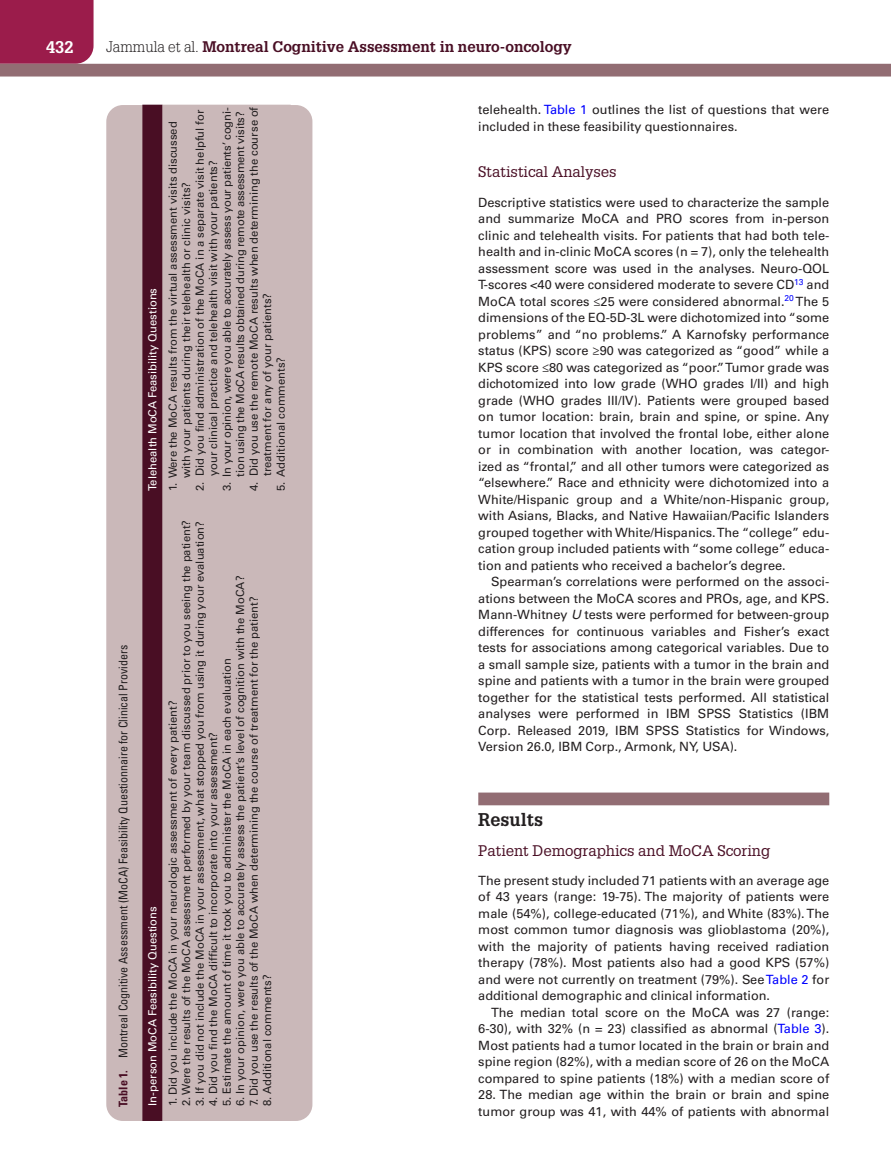
<style>
.page{position:relative;width:891px;height:1175px;background:#fff}
.page>*{position:absolute;margin:0;border:0;box-sizing:border-box;transform-origin:0 0}
.t1{font:700 18px "Glypha LT Std";color:#231f20}
.t2{font:700 16.5px "Glypha LT Std";color:#fff}
.t3{font:700 15px "Glypha LT Std";color:#490e24}
.t4{font:15px "Glypha LT Std";color:#490e24}
.t5{font:12.75px/16.5px "Univers LT Std";color:#231f20;text-align:justify}
.t6{font:condensed 12px "Univers LT Std";color:#231f20}
.t7{font:11.25px/13.5px "Univers LT Std";color:#231f20}
.t8{font:11.25px "Univers LT Std";color:#fff}
.s1{font-weight:300;color:#231f20}
.s2{font-weight:700;color:#490e24}
.s3{color:#00f}
.s4{font-style:italic}
</style>
<div class="page">
<div style="left:0;top:0;width:94px;height:64px;background:#9b1c4b"></div>
<div style="left:0;top:64px;width:891px;height:12px;background:#926d73"></div>
<div style="left:478px;top:792px;width:351px;height:13px;background:#926d73"></div>
<div style="left:106px;top:105px;width:206px;height:1015px;background:#cab8b9;border-radius:16px"></div>
<svg style="left:142px;top:105px;width:21px;height:1015px;background:#4f162b"></svg>
<p class="t2" style="left:46px;top:37px;width:29px">432</p>
<p class="t3" style="left:106px;top:37px;width:467px"><span class="s1">Jammula et al.</span> Montreal Cognitive Assessment in neuro-oncology</p>
<p class="t6" style="left:116px;top:1106px;width:463px;rotate:-90deg"><span class="s2">Table 1.</span> Montreal Cognitive Assessment (MoCA) Feasibility Questionnaire for Clinical Providers</p>
<p class="t8" style="left:146px;top:491px;width:205px;rotate:-90deg">Telehealth MoCA Feasibility Questions</p>
<p class="t7" style="left:193px;top:476px;width:368px;text-indent:-15px;rotate:-90deg">2. Did you find administration of the MoCA in a separate visit helpful for your clinical practice and telehealth visit with your patients?</p>
<p class="t7" style="left:220px;top:477px;width:371px;text-indent:-15px;rotate:-90deg">3. In your opinion, were you able to accurately assess your patients’ cogni&shy;tion using the MoCA results obtained during remote assessment visits?</p>
<p class="t7" style="left:247px;top:476px;width:371px;text-indent:-15px;rotate:-90deg">4. Did you use the remote MoCA results when determining the course of treatment for any of your patients?</p>
<p class="t7" style="left:166px;top:478px;width:358px;text-indent:-13px;rotate:-90deg">1. Were the MoCA results from the virtual assessment visits discussed with your patients during their telehealth or clinic visits?</p>
<p class="t7" style="left:274px;top:491px;width:136px;rotate:-90deg">5. Additional comments?</p>
<p class="t8" style="left:146px;top:1106px;width:201px;rotate:-90deg">In-person MoCA Feasibility Questions</p>
<p class="t7" style="left:180px;top:1106px;width:587px;rotate:-90deg">2. Were the results of the MoCA assessment performed by your team discussed prior to you seeing the patient?</p>
<p class="t7" style="left:193px;top:1106px;width:586px;rotate:-90deg">3. If you did not include the MoCA in your assessment, what stopped you from using it during your evaluation?</p>
<p class="t7" style="left:234px;top:1106px;width:531px;rotate:-90deg">6. In your opinion, were you able to accurately assess the patient’s level of cognition with the MoCA?</p>
<p class="t7" style="left:247px;top:1106px;width:511px;rotate:-90deg">7. Did you use the results of the MoCA when determining the course of treatment for the patient?</p>
<p class="t7" style="left:220px;top:1106px;width:449px;rotate:-90deg">5. Estimate the amount of time it took you to administer the MoCA in each evaluation</p>
<p class="t7" style="left:166px;top:1106px;width:407px;rotate:-90deg">1. Did you include the MoCA in your neurologic assessment of every patient?</p>
<p class="t7" style="left:207px;top:1106px;width:375px;rotate:-90deg">4. Did you find the MoCA difficult to incorporate into your assessment?</p>
<p class="t7" style="left:261px;top:1106px;width:133px;rotate:-90deg">8. Additional comments?</p>
<p class="t5" style="left:478px;top:102px;width:352px">telehealth. <span class="s3">Table 1</span> outlines the list of questions that were included in these feasibility questionnaires.</p>
<p class="t4" style="left:478px;top:163px;width:140px">Statistical Analyses</p>
<p class="t5" style="left:478px;top:194px;width:353px">Descriptive statistics were used to characterize the sample and summarize MoCA and PRO scores from in-person clinic and telehealth visits. For patients that had both tele&shy;health and in-clinic MoCA scores (n = 7), only the telehealth assessment score was used in the analyses. Neuro-QOL T-scores &lt;40 were considered moderate to severe CD<sup>13</sup> and MoCA total scores ≤25 were considered abnormal.<sup>20</sup> The 5 dimensions of the EQ-5D-3L were dichotomized into “some problems” and “no problems.” A Karnofsky performance status (KPS) score ≥90 was categorized as “good” while a KPS score ≤80 was categorized as “poor.” Tumor grade was dichotomized into low grade (WHO grades I/II) and high grade (WHO grades III/IV). Patients were grouped based on tumor location: brain, brain and spine, or spine. Any tumor location that involved the frontal lobe, either alone or in combination with another location, was categor&shy;ized as “frontal,” and all other tumors were categorized as “elsewhere.” Race and ethnicity were dichotomized into a White/Hispanic group and a White/non-Hispanic group, with Asians, Blacks, and Native Hawaiian/Pacific Islanders grouped together with White/Hispanics. The “college” edu&shy;cation group included patients with “some college” educa&shy;tion and patients who received a bachelor’s degree.</p>
<p class="t5" style="left:478px;top:573px;width:353px;text-indent:13px">Spearman’s correlations were performed on the associ&shy;ations between the MoCA scores and PROs, age, and KPS.<br>Mann-Whitney <span class="s4">U</span> tests were performed for between-group differences for continuous variables and Fisher’s exact tests for associations among categorical variables. Due to a small sample size, patients with a tumor in the brain and spine and patients with a tumor in the brain were grouped together for the statistical tests performed. All statistical analyses were performed in IBM SPSS Statistics (IBM Corp. Released 2019, IBM SPSS Statistics for Windows, Version 26.0, IBM Corp., Armonk, NY, USA).</p>
<h1 class="t1" style="left:478px;top:808px;width:66px">Results</h1>
<p class="t4" style="left:478px;top:841px;width:293px">Patient Demographics and MoCA Scoring</p>
<p class="t5" style="left:478px;top:872px;width:353px">The present study included 71 patients with an average age of 43 years (range: 19-75). The majority of patients were male (54%), college-educated (71%), and White (83%). The most common tumor diagnosis was glioblastoma (20%), with the majority of patients having received radiation therapy (78%). Most patients also had a good KPS (57%) and were not currently on treatment (79%). See <span class="s3">Table 2</span> for additional demographic and clinical information.</p>
<p class="t5" style="left:478px;top:1004px;width:353px;text-indent:13px">The median total score on the MoCA was 27 (range:<br>6-30), with 32% (n = 23) classified as abnormal (<span class="s3">Table 3</span>).<br>Most patients had a tumor located in the brain or brain and spine region (82%), with a median score of 26 on the MoCA compared to spine patients (18%) with a median score of</p>
<p class="t5" style="left:478px;top:1086px;width:352px">28. The median age within the brain or brain and spine tumor group was 41, with 44% of patients with abnormal</p>
</div>
